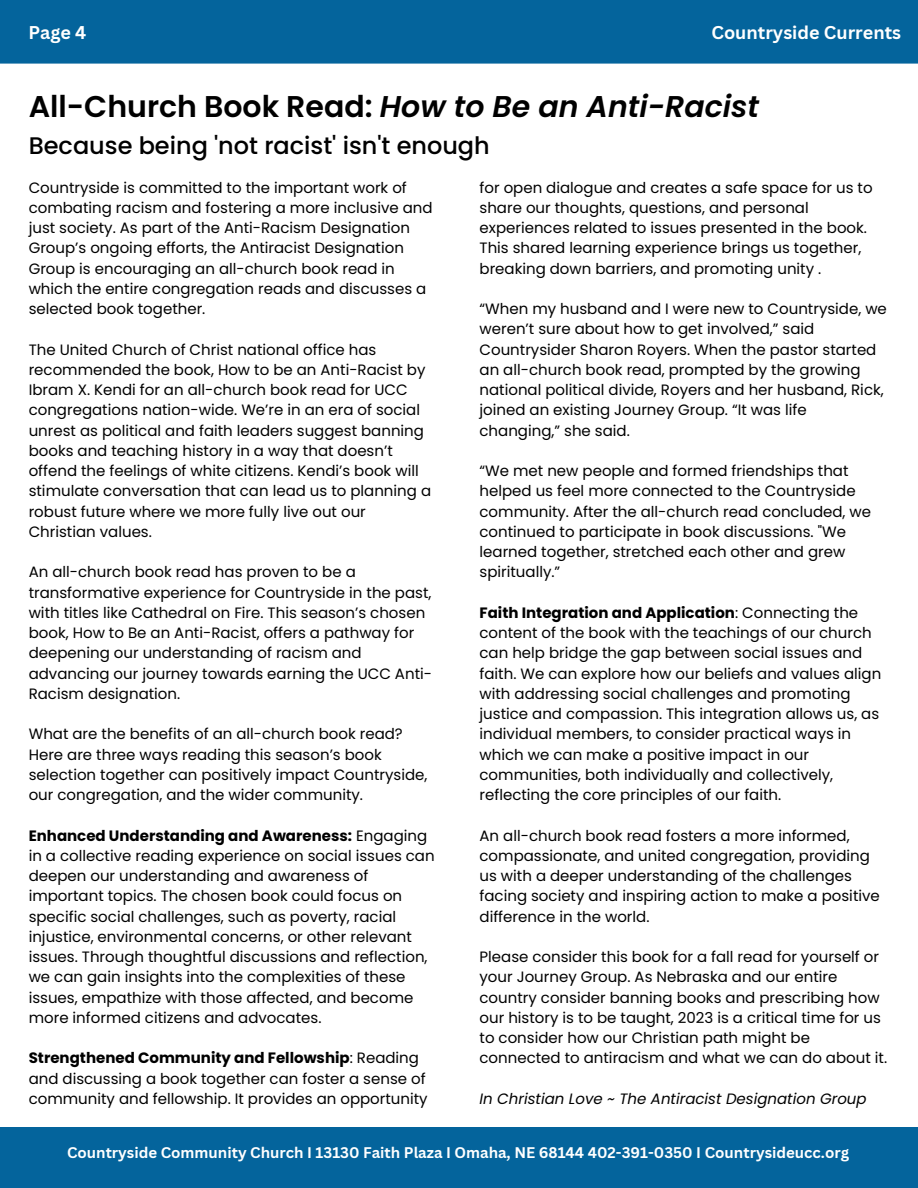
<style>
.page{position:relative;width:918px;height:1188px;background:#fff}
.page>*{position:absolute;margin:0;border:0;box-sizing:border-box;transform-origin:0 0}
.t1{font:italic 600 30px "Poppins";color:#000}
.t2{font:500 24px "Poppins";color:#000}
.t3{font:700 18px "Canva Sans";color:#fff}
.t4{font:15px/20.2px "Poppins";color:#000}
.t5{font:700 15px "Canva Sans";color:#fff}
.t6{font:italic 15px "Poppins";color:#000}
.s1{font-style:normal}
.s2{font-weight:700}
</style>
<div class="page">
<div style="left:0;top:1127px;width:918px;height:61px;background:#04649c"></div>
<div style="left:0;top:0;width:918px;height:63px;background:#04649c"></div>
<p class="t3" style="left:29px;top:19px;width:59px">Page 4</p>
<p class="t3" style="left:711px;top:19px;width:191px">Countryside Currents</p>
<p class="t1" style="left:29px;top:86px;width:732px"><span class="s1">All-Church Book Read:</span> How to Be an Anti-Racist</p>
<p class="t2" style="left:29px;top:129px;width:463px">Because being 'not racist' isn't enough</p>
<p class="t4" style="left:29px;top:177px;width:405px">Countryside is committed to the important work of combating racism and fostering a more inclusive and just society. As part of the Anti-Racism Designation Group’s ongoing efforts, the Antiracist Designation Group is encouraging an all-church book read in which the entire congregation reads and discusses a selected book together.</p>
<p class="t4" style="left:29px;top:339px;width:404px">The United Church of Christ national office has recommended the book, How to be an Anti-Racist by Ibram X. Kendi for an all-church book read for UCC congregations nation-wide. We’re in an era of social unrest as political and faith leaders suggest banning books and teaching history in a way that doesn’t offend the feelings of white citizens. Kendi’s book will stimulate conversation that can lead us to planning a robust future where we more fully live out our Christian values.</p>
<p class="t4" style="left:29px;top:562px;width:405px">An all-church book read has proven to be a transformative experience for Countryside in the past, with titles like Cathedral on Fire. This season’s chosen book, How to Be an Anti-Racist, offers a pathway for deepening our understanding of racism and advancing our journey towards earning the UCC Anti-Racism designation.</p>
<p class="t4" style="left:29px;top:724px;width:400px">What are the benefits of an all-church book read?<br>Here are three ways reading this season’s book selection together can positively impact Countryside, our congregation, and the wider community.</p>
<p class="t4" style="left:29px;top:825px;width:407px"><span class="s2">Enhanced Understanding and Awareness:</span> Engaging in a collective reading experience on social issues can deepen our understanding and awareness of important topics. The chosen book could focus on specific social challenges, such as poverty, racial injustice, environmental concerns, or other relevant issues. Through thoughtful discussions and reflection, we can gain insights into the complexities of these issues, empathize with those affected, and become more informed citizens and advocates.</p>
<p class="t4" style="left:29px;top:1048px;width:401px"><span class="s2">Strengthened Community and Fellowship</span>: Reading and discussing a book together can foster a sense of community and fellowship. It provides an opportunity</p>
<p class="t4" style="left:480px;top:177px;width:395px">for open dialogue and creates a safe space for us to share our thoughts, questions, and personal experiences related to issues presented in the book.<br>This shared learning experience brings us together, breaking down barriers, and promoting unity .</p>
<p class="t4" style="left:480px;top:299px;width:409px">“When my husband and I were new to Countryside, we weren’t sure about how to get involved,” said Countrysider Sharon Royers. When the pastor started an all-church book read, prompted by the growing national political divide, Royers and her husband, Rick, joined an existing Journey Group. “It was life changing,” she said.</p>
<p class="t4" style="left:480px;top:461px;width:393px">“We met new people and formed friendships that helped us feel more connected to the Countryside community. After the all-church read concluded, we continued to participate in book discussions. "We learned together, stretched each other and grew spiritually.”</p>
<p class="t4" style="left:480px;top:603px;width:403px"><span class="s2">Faith Integration and Application</span>: Connecting the content of the book with the teachings of our church can help bridge the gap between social issues and faith. We can explore how our beliefs and values align with addressing social challenges and promoting justice and compassion. This integration allows us, as individual members, to consider practical ways in which we can make a positive impact in our communities, both individually and collectively, reflecting the core principles of our faith.</p>
<p class="t4" style="left:480px;top:825px;width:402px">An all-church book read fosters a more informed, compassionate, and united congregation, providing us with a deeper understanding of the challenges facing society and inspiring action to make a positive difference in the world.</p>
<p class="t4" style="left:480px;top:947px;width:409px">Please consider this book for a fall read for yourself or your Journey Group. As Nebraska and our entire country consider banning books and prescribing how our history is to be taught, 2023 is a critical time for us to consider how our Christian path might be connected to antiracism and what we can do about it.</p>
<p class="t6" style="left:480px;top:1088px;width:389px">In Christian Love ~ The Antiracist Designation Group</p>
<p class="t5" style="left:67px;top:1142px;width:784px">Countryside Community Church I 13130 Faith Plaza I Omaha, NE 68144 402-391-0350 I Countrysideucc.org</p>
</div>
